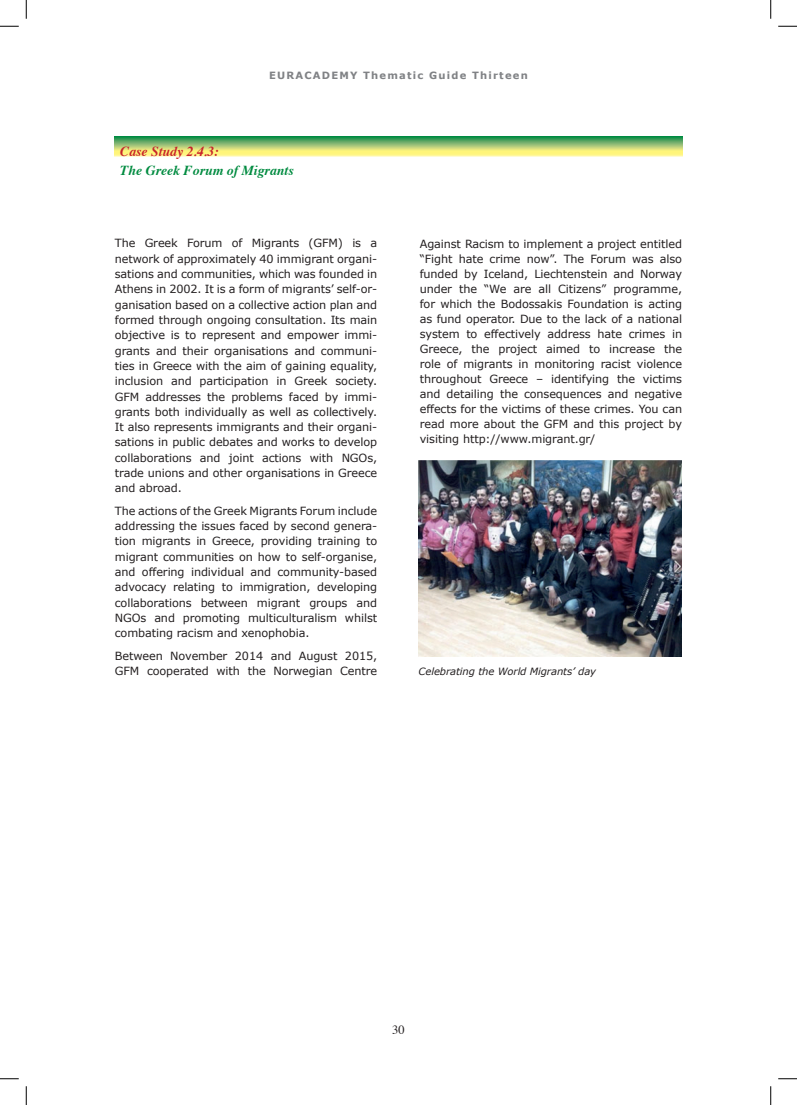
<style>
.page{position:relative;width:797px;height:1105px;background:#fff}
.page>*{position:absolute;margin:0;border:0;box-sizing:border-box;transform-origin:0 0}
.t1{font:italic 700 13.75px "Times";color:#008b40}
.t2{font:italic 700 13.75px "Times";color:#c8242b}
.t3{font:12.5px "Times";color:#231f20}
.t4{font:11.25px/15.2px "Verdana";letter-spacing:-.01em;color:#231f20;text-align:justify}
.t5{font:700 10px "Verdana";letter-spacing:.12em;color:#808285}
.t6{font:italic 10px "Verdana";letter-spacing:-.01em;color:#231f20}
</style>
<div class="page">
<svg style="left:115px;top:136px;width:567px;height:20px;background:#9fc770"></svg>
<img style="left:419px;top:460px;width:263px;height:197px">
<svg style="left:0;top:25px;width:19px;height:2px"></svg>
<svg style="left:778px;top:25px;width:19px;height:2px"></svg>
<svg style="left:0;top:1078px;width:19px;height:1px"></svg>
<svg style="left:778px;top:1078px;width:19px;height:1px"></svg>
<svg style="left:25px;top:0;width:2px;height:19px"></svg>
<svg style="left:25px;top:1086px;width:2px;height:19px"></svg>
<svg style="left:770px;top:0;width:1px;height:19px"></svg>
<svg style="left:770px;top:1086px;width:1px;height:19px"></svg>
<p class="t5" style="left:269px;top:68px;width:260px">EURACADEMY Thematic Guide Thirteen</p>
<p class="t2" style="left:120px;top:139px;width:100px">Case Study 2.4.3:</p>
<p class="t1" style="left:120px;top:157px;width:175px">The Greek Forum of Migrants</p>
<p class="t4" style="left:115px;top:236px;width:264px">The Greek Forum of Migrants (GFM) is a network of approximately 40 immigrant organi&shy;sations and communities, which was founded in Athens in 2002. It is a form of migrants’ self-or&shy;ganisation based on a collective action plan and formed through ongoing consultation. Its main objective is to represent and empower immi&shy;grants and their organisations and communi&shy;ties in Greece with the aim of gaining equality, inclusion and participation in Greek society.<br>GFM addresses the problems faced by immi&shy;grants both individually as well as collectively.<br>It also represents immigrants and their organi&shy;sations in public debates and works to develop collaborations and joint actions with NGOs, trade unions and other organisations in Greece and abroad.</p>
<p class="t4" style="left:115px;top:503px;width:264px">The actions of the Greek Migrants Forum include addressing the issues faced by second genera&shy;tion migrants in Greece, providing training to migrant communities on how to self-organise, and offering individual and community-based advocacy relating to immigration, developing collaborations between migrant groups and NGOs and promoting multiculturalism whilst combating racism and xenophobia.</p>
<p class="t4" style="left:115px;top:648px;width:264px">Between November 2014 and August 2015,<br>GFM cooperated with the Norwegian Centre</p>
<p class="t4" style="left:420px;top:236px;width:264px">Against Racism to implement a project entitled “Fight hate crime now”. The Forum was also funded by Iceland, Liechtenstein and Norway under the “We are all Citizens” programme, for which the Bodossakis Foundation is acting as fund operator. Due to the lack of a national system to effectively address hate crimes in Greece, the project aimed to increase the role of migrants in monitoring racist violence throughout Greece – identifying the victims and detailing the consequences and negative effects for the victims of these crimes. You can read more about the GFM and this project by visiting http://www.migrant.gr/</p>
<p class="t6" style="left:418px;top:664px;width:179px">Celebrating the World Migrants’ day</p>
<p class="t3" style="left:392px;top:1018px;width:14px">30</p>
</div>
